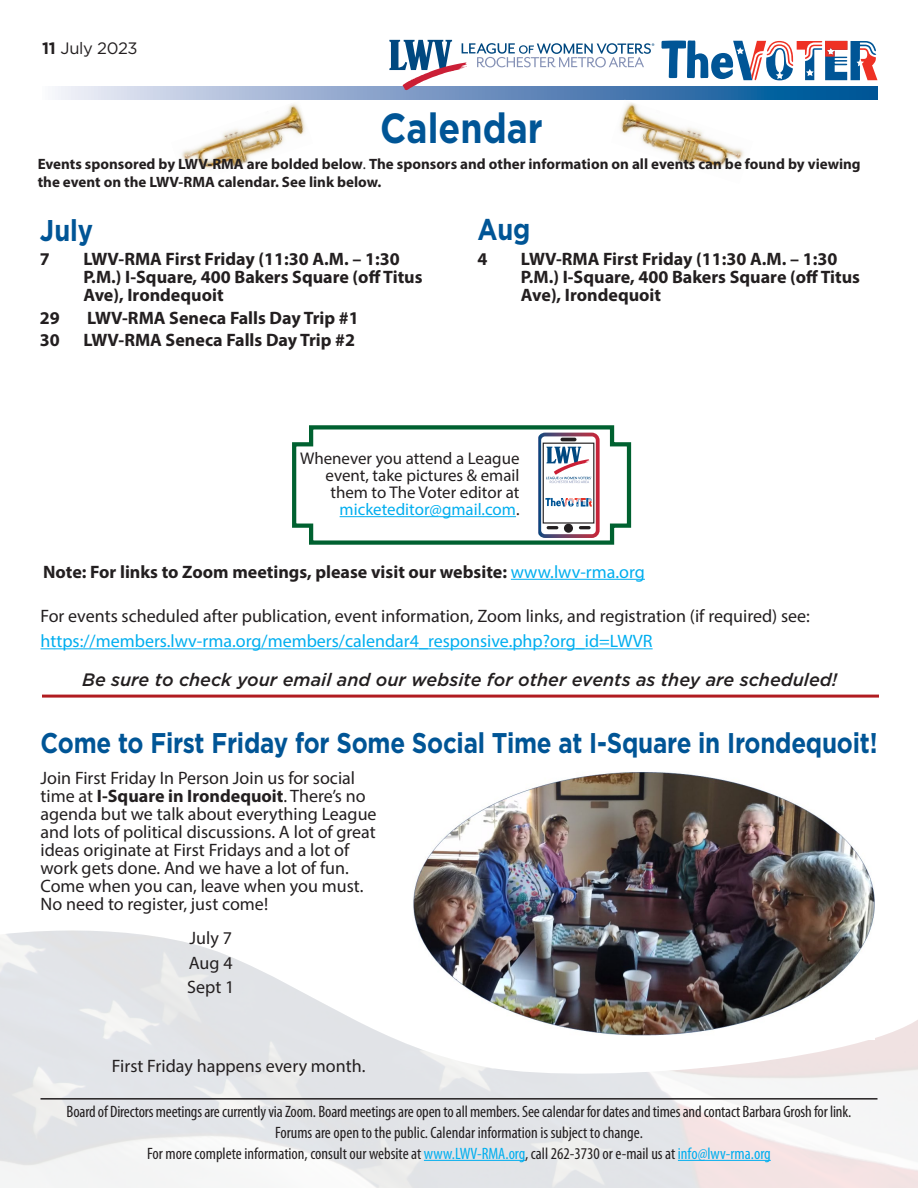
<style>
.page{position:relative;width:918px;height:1188px;background:#fff}
.page>*{position:absolute;margin:0;border:0;box-sizing:border-box;transform-origin:0 0}
.t1{font:700 42px "Gotham";color:#005596;scale:.85 1}
.t2{font:700 30px "Gotham";color:#005596;scale:.85 1}
.t3{font:700 28.5px "Gotham";letter-spacing:-.01em;color:#005596;scale:.85 1}
.t4{font:18px/18px "Myriad Pro";color:#231f20}
.t5{font:700 18px/18px "Myriad Pro";color:#231f20}
.t6{font:18px "Myriad Pro";color:#00aeef}
.t7{font:italic 500 18px "Gotham";color:#231f20}
.t8{font:16.95px/17px "Myriad Pro";color:#231f20;text-align:right}
.t9{font:condensed 16.5px/20.9px "Myriad Pro";letter-spacing:-.01em;color:#231f20;text-align:center}
.t10{font:16.5px "Gotham";letter-spacing:-.02em;color:#231f20}
.t11{font:700 15px/18px "Myriad Pro";color:#231f20}
.s1{font-weight:700}
.s2{font-weight:400}
.s3{color:#00aeef}
.s4{font-weight:400;color:#00aeef}
</style>
<div class="page">
<svg style="left:55px;top:87px;width:823px;height:13px;background:#7198c2"></svg>
<svg style="left:662px;top:40px;width:216px;height:40px"></svg>
<svg style="left:389px;top:40px;width:265px;height:50px"></svg>
<img style="left:412px;top:772px;width:463px;height:264px">
<img style="left:620px;top:102px;width:124px;height:66px">
<img style="left:181px;top:104px;width:125px;height:65px">
<hr style="left:424px;top:1160px;width:101px;height:1px;background:#00aeef">
<hr style="left:678px;top:1160px;width:93px;height:1px;background:#00aeef">
<hr style="left:40px;top:1098px;width:838px;height:2px;background:#231f20">
<hr style="left:42px;top:695px;width:837px;height:3px;background:#b11c20">
<hr style="left:511px;top:579px;width:134px;height:1px;background:#00aeef">
<hr style="left:40px;top:648px;width:613px;height:1px;background:#00aeef">
<svg style="left:292px;top:425px;width:340px;height:120px"></svg>
<p class="t10" style="left:42px;top:37px;width:97px"><span class="s1">11</span> July 2023</p>
<h1 class="t1" style="left:380px;top:100px;width:193px">Calendar</h1>
<p class="t11" style="left:38px;top:154px;width:824px">Events sponsored by LWV-RMA are bolded below<span class="s2">.</span> The sponsors and other information on all events can be found by viewing the event on the LWV-RMA calendar. See link below.</p>
<h2 class="t2" style="left:40px;top:210px;width:64px">July</h2>
<p class="t5" style="left:40px;top:250px;width:11px">7</p>
<p class="t5" style="left:83px;top:250px;width:341px">LWV-RMA First Friday (11:30 A.M. – 1:30<br>P.M.) I-Square, 400 Bakers Square (off Titus<br>Ave), Irondequoit</p>
<p class="t5" style="left:40px;top:308px;width:21px">29</p>
<p class="t5" style="left:87px;top:308px;width:273px">LWV-RMA Seneca Falls Day Trip #1</p>
<p class="t5" style="left:40px;top:330px;width:21px">30</p>
<p class="t5" style="left:83px;top:330px;width:273px">LWV-RMA Seneca Falls Day Trip #2</p>
<h2 class="t2" style="left:477px;top:210px;width:64px">Aug</h2>
<p class="t5" style="left:477px;top:249px;width:11px">4</p>
<p class="t5" style="left:521px;top:249px;width:341px">LWV-RMA First Friday (11:30 A.M. – 1:30<br>P.M.) I-Square, 400 Bakers Square (off Titus<br>Ave), Irondequoit</p>
<p class="t8" style="left:300px;top:450px;width:221px">Whenever you attend a League event, take pictures &amp; email them to The Voter editor at <span class="s3">micketeditor@gmail.com</span>.</p>
<p class="t5" style="left:43px;top:562px;width:603px">Note: For links to Zoom meetings, please visit our website: <span class="s4">www.lwv-rma.org</span></p>
<p class="t4" style="left:40px;top:607px;width:771px">For events scheduled after publication, event information, Zoom links, and registration (if required) see:</p>
<p class="t6" style="left:40px;top:630px;width:614px">https://members.lwv-rma.org/members/calendar4_responsive.php?org_id=LWVR</p>
<p class="t7" style="left:82px;top:668px;width:757px">Be sure to check your email and our website for other events as they are scheduled!</p>
<h3 class="t3" style="left:40px;top:724px;width:986px">Come to First Friday for Some Social Time at I-Square in Irondequoit!</h3>
<p class="t4" style="left:40px;top:769px;width:338px">Join First Friday In Person Join us for social time at <span class="s1">I-Square in Irondequoit</span>. There’s no agenda but we talk about everything League and lots of political discussions. A lot of great ideas originate at First Fridays and a lot of work gets done. And we have a lot of fun.<br>Come when you can, leave when you must.<br>No need to register, just come!</p>
<p class="t4" style="left:187px;top:925px;width:49px;line-height:24.8px">July 7<br>Aug 4<br>Sept 1</p>
<p class="t4" style="left:112px;top:1057px;width:255px">First Friday happens every month.</p>
<p class="t9" style="left:67px;top:1101px;width:785px">Board of Directors meetings are currently via Zoom. Board meetings are open to all members. See calendar for dates and times and contact Barbara Grosh for link.<br>Forums are open to the public. Calendar information is subject to change.<br>For more complete information, consult our website at <span class="s3">www.LWV-RMA.org</span>, call 262-3730 or e-mail us at <span class="s3">info@lwv-rma.org</span></p>
</div>
